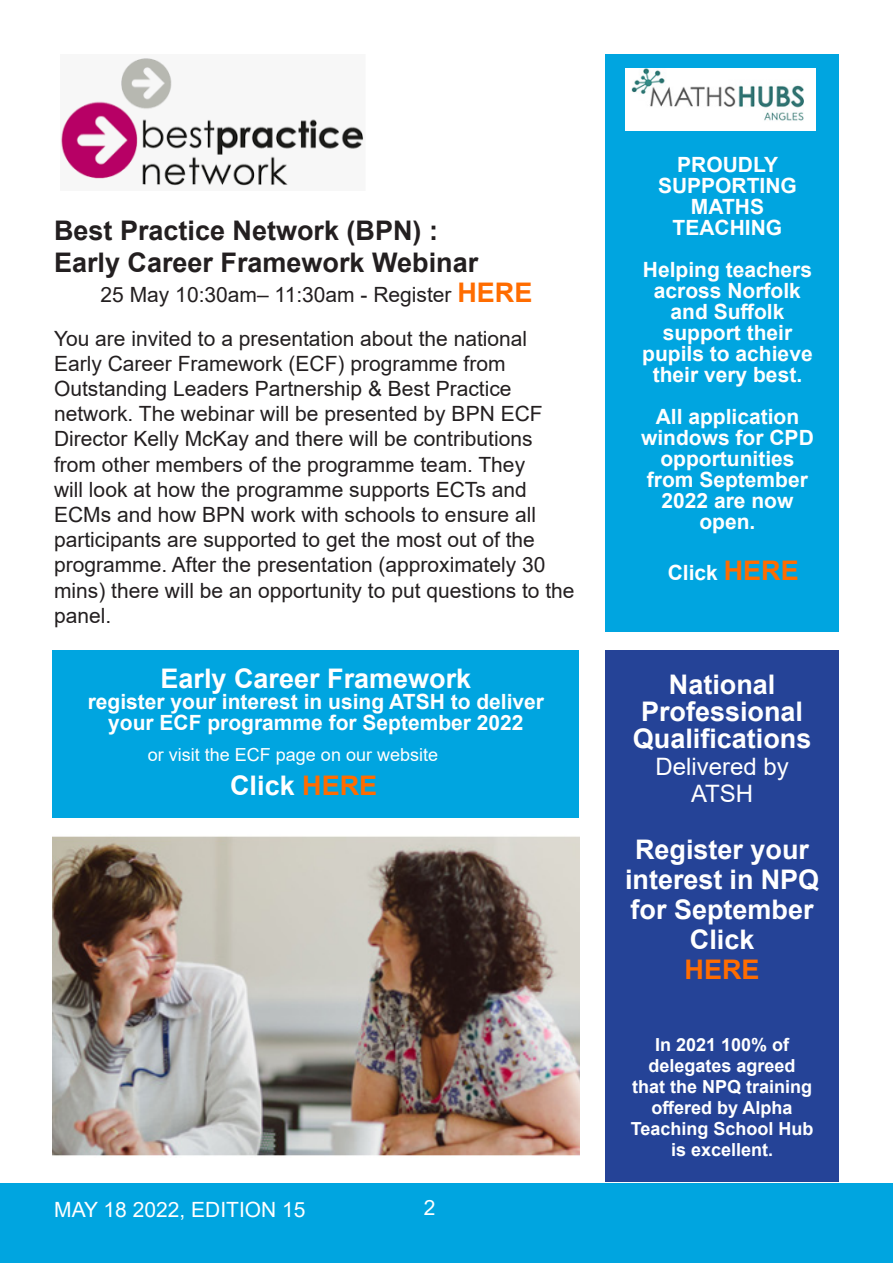
<style>
.page{position:relative;width:893px;height:1263px;background:#fff}
.page>*{position:absolute;margin:0;border:0;box-sizing:border-box;transform-origin:0 0}
.t1{font:700 27px/27px "Arial";color:#fff;text-align:center}
.t2{font:700 27px "Arial";color:#231f20}
.t3{font:700 27px "Arial";color:#ff6c00}
.t4{font:24px/27px "Arial";color:#fff;text-align:center}
.t5{font:21px/25.2px "Arial";color:#231f20}
.t6{font:700 21px/21px "Arial";color:#fff;text-align:center}
.t7{font:21px "Arial";color:#fff}
.t8{font:700 18px/21px "Arial";color:#fff;text-align:center}
.t9{font:18px "Arial";color:#fff}
.s1{font-weight:700;font-size:27px;color:#ff6c00}
.s2{color:#ff6c00}
.s3{font-size:27px;color:#ff6c00}
</style>
<div class="page">
<div style="left:53px;top:651px;width:526px;height:167px;background:#00a5e0"></div>
<div style="left:605px;top:651px;width:234px;height:531px;background:#254397"></div>
<div style="left:0;top:1183px;width:893px;height:80px;background:#00a5e0"></div>
<img style="left:53px;top:836px;width:526px;height:320px">
<div style="left:605px;top:54px;width:234px;height:577px;background:#00a5e0"></div>
<img style="left:625px;top:68px;width:190px;height:63px">
<img style="left:60px;top:58px;width:304px;height:128px">
<p class="t2" style="left:54px;top:211px;width:386px">Best Practice Network (BPN) :</p>
<p class="t2" style="left:54px;top:244px;width:426px">Early Career Framework Webinar</p>
<p class="t5" style="left:101px;top:282px;width:433px">25 May 10:30am– 11:30am - Register <span class="s1">HERE</span></p>
<p class="t5" style="left:54px;top:325px;width:522px">You are invited to a presentation about the national Early Career Framework (ECF) programme from Outstanding Leaders Partnership &amp; Best Practice network. The webinar will be presented by BPN ECF Director Kelly McKay and there will be contributions from other members of the programme team. They<br>will look at how the programme supports ECTs and ECMs and how BPN work with schools to ensure all participants are supported to get the most out of the programme. After the presentation (approximately 30 mins) there will be an opportunity to put questions to the panel.</p>
<p class="t1" style="left:161px;top:666px;width:312px">Early Career Framework</p>
<p class="t6" style="left:88px;top:692px;width:458px">register your interest in using ATSH to deliver your ECF programme for September 2022</p>
<p class="t9" style="left:148px;top:742px;width:292px">or visit the ECF page on our website</p>
<p class="t1" style="left:230px;top:772px;width:149px">Click <span class="s2">HERE</span></p>
<p class="t7" style="left:54px;top:1195px;width:253px">MAY 18 2022, EDITION 15</p>
<p class="t7" style="left:424px;top:1193px;width:13px">2</p>
<p class="t6" style="left:658px;top:154px;width:140px">PROUDLY<br>SUPPORTING<br>MATHS<br>TEACHING</p>
<p class="t6" style="left:642px;top:259px;width:172px">Helping teachers across Norfolk and Suffolk support their pupils to achieve their very best.</p>
<p class="t6" style="left:641px;top:406px;width:174px">All application windows for CPD opportunities from September<br>2022 are now open.</p>
<p class="t6" style="left:668px;top:562px;width:133px">Click <span class="s3">HERE</span></p>
<p class="t1" style="left:633px;top:671px;width:180px">National<br>Professional<br>Qualifications</p>
<p class="t4" style="left:655px;top:753px;width:135px">Delivered by<br>ATSH</p>
<p class="t1" style="left:625px;top:834px;width:196px;line-height:30px">Register your interest in NPQ for September</p>
<p class="t1" style="left:690px;top:926px;width:66px">Click</p>
<p class="t3" style="left:685px;top:950px;width:77px">HERE</p>
<p class="t8" style="left:631px;top:1034px;width:184px">In 2021 100% of delegates agreed that the NPQ training offered by Alpha<br>Teaching School Hub is excellent.</p>
</div>
